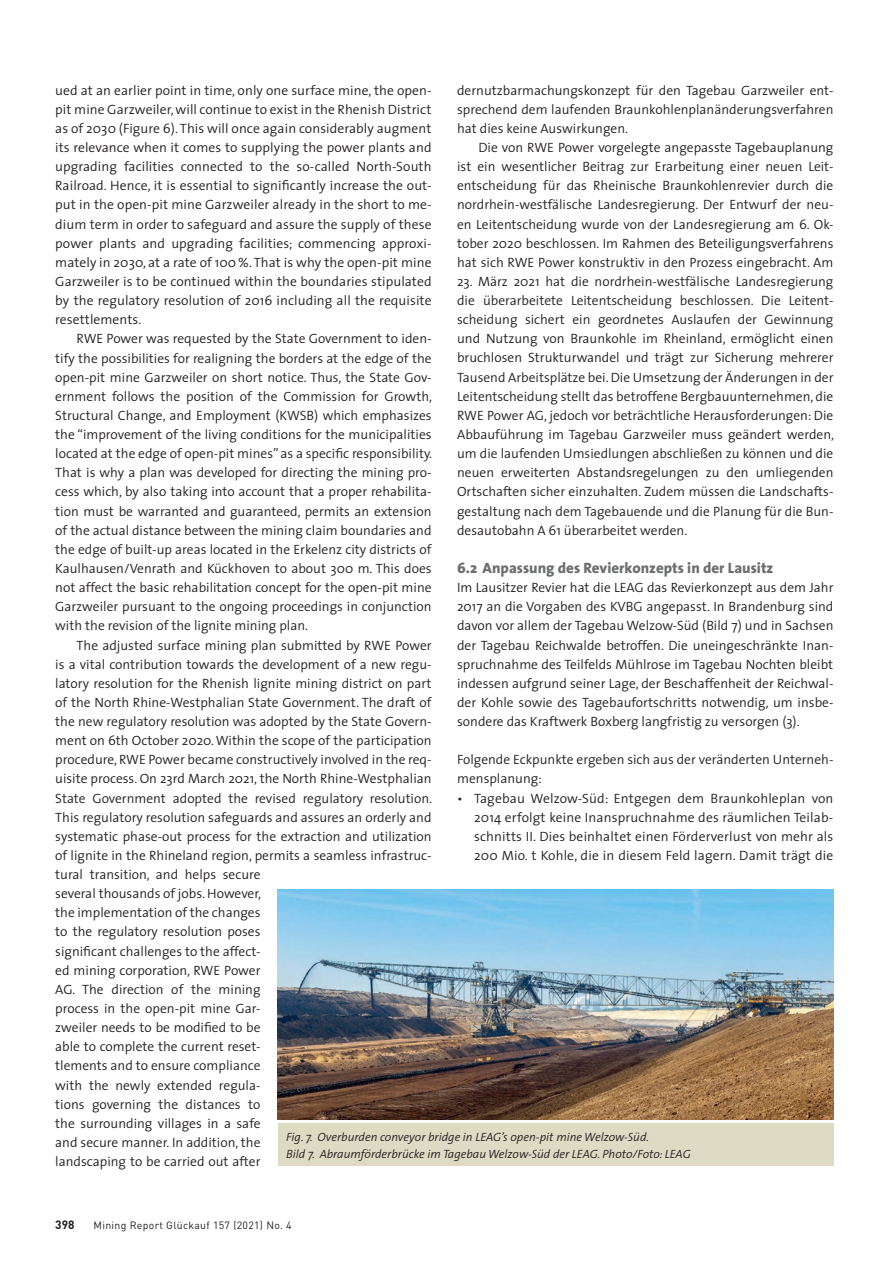
<style>
.page{position:relative;width:893px;height:1263px;background:#fff}
.page>*{position:absolute;margin:0;border:0;box-sizing:border-box;transform-origin:0 0}
.t1{font:800 15px "The Sans";color:#6c6d70}
.t2{font:300 13.5px/19.2px "The Sans";color:#231f20;text-align:justify}
.t3{font:italic 300 12px/16.5px "The Sans";color:#231f20}
.t4{font:700 12px "DIN";color:#231f20}
.t5{font:10.5px "DIN";letter-spacing:.03em;color:#231f20}
</style>
<div class="page">
<div style="left:278px;top:1124px;width:555px;height:42px;background:#dddbc3"></div>
<img style="left:278px;top:889px;width:555px;height:231px">
<p class="t2" style="left:55px;top:80px;width:378px">ued at an earlier point in time, only one surface mine, the open&shy;pit mine Garzweiler, will continue to exist in the Rhenish District as of 2030 (Figure 6). This will once again considerably augment its relevance when it comes to supplying the power plants and upgrading facilities connected to the so-called North-South Railroad. Hence, it is essential to significantly increase the out&shy;put in the open-pit mine Garzweiler already in the short to me&shy;dium term in order to safeguard and assure the supply of these power plants and upgrading facilities; commencing approxi&shy;mately in 2030, at a rate of 100%. That is why the open-pit mine Garzweiler is to be continued within the boundaries stipulated by the regulatory resolution of 2016 including all the requisite resettlements.</p>
<p class="t2" style="left:55px;top:329px;width:378px;text-indent:21px">RWE Power was requested by the State Government to iden&shy;tify the possibilities for realigning the borders at the edge of the open-pit mine Garzweiler on short notice. Thus, the State Gov&shy;ernment follows the position of the Commission for Growth, Structural Change, and Employment (KWSB) which emphasizes the “improvement of the living conditions for the municipalities located at the edge of open-pit mines” as a specific responsibility.<br>That is why a plan was developed for directing the mining pro&shy;cess which, by also taking into account that a proper rehabilita&shy;tion must be warranted and guaranteed, permits an extension of the actual distance between the mining claim boundaries and the edge of built-up areas located in the Erkelenz city districts of Kaulhausen/Venrath and Kückhoven to about 300 m. This does not affect the basic rehabilitation concept for the open-pit mine Garzweiler pursuant to the ongoing proceedings in conjunction with the revision of the lignite mining plan.</p>
<p class="t2" style="left:55px;top:635px;width:378px;text-align:left;text-indent:21px">The adjusted surface mining plan submitted by RWE Power is a vital contribution towards the development of a new regu&shy;latory resolution for the Rhenish lignite mining district on part of the North Rhine-Westphalian State Government. The draft of the new regulatory resolution was adopted by the State Govern&shy;ment on 6th October 2020. Within the scope of the participation procedure, RWE Power became constructively involved in the req&shy;uisite process. On 23rd March 2021, the North Rhine-Westphalian State Government adopted the revised regulatory resolution.<br>This regulatory resolution safeguards and assures an orderly and systematic phase-out process for the extraction and utilization of lignite in the Rhineland region, permits a seamless infrastruc&shy;tural transition, and helps secure<br>several thousands of jobs. However,<br>the implementation of the changes<br>to the regulatory resolution poses<br>significant challenges to the affect-<br>ed mining corporation, RWE Power<br>AG. The direction of the mining<br>process in the open-pit mine Gar-<br>zweiler needs to be modified to be<br>able to complete the current reset-<br>tlements and to ensure compliance<br>with the newly extended regula-<br>tions governing the distances to<br>the surrounding villages in a safe<br>and secure manner. In addition, the<br>landscaping to be carried out after</p>
<p class="t2" style="left:457px;top:80px;width:378px">dernutzbarmachungskonzept für den Tagebau Garzweiler ent&shy;sprechend dem laufenden Braunkohlenplanänderungsverfahren hat dies keine Auswirkungen.</p>
<p class="t2" style="left:457px;top:137px;width:378px;text-indent:21px">Die von RWE Power vorgelegte angepasste Tagebauplanung ist ein wesentlicher Beitrag zur Erarbeitung einer neuen Leit&shy;entscheidung für das Rheinische Braunkohlenrevier durch die nordrhein-westfälische Landesregierung. Der Entwurf der neu&shy;en Leitentscheidung wurde von der Landesregierung am 6. Ok&shy;tober 2020 beschlossen. Im Rahmen des Beteiligungsverfahrens hat sich RWE Power konstruktiv in den Prozess eingebracht. Am</p>
<p class="t2" style="left:457px;top:271px;width:378px">23. März 2021 hat die nordrhein-westfälische Landesregierung die überarbeitete Leitentscheidung beschlossen. Die Leitent&shy;scheidung sichert ein geordnetes Auslaufen der Gewinnung und Nutzung von Braunkohle im Rheinland, ermöglicht einen bruchlosen Strukturwandel und trägt zur Sicherung mehrerer Tausend Arbeitsplätze bei. Die Umsetzung der Änderungen in der Leitentscheidung stellt das betroffene Bergbauunternehmen, die RWE Power AG, jedoch vor beträchtliche Herausforderungen: Die Abbauführung im Tagebau Garzweiler muss geändert werden, um die laufenden Umsiedlungen abschließen zu können und die neuen erweiterten Abstandsregelungen zu den umliegenden Ortschaften sicher einzuhalten. Zudem müssen die Landschafts&shy;gestaltung nach dem Tagebauende und die Planung für die Bun&shy;desautobahn A 61 überarbeitet werden.</p>
<p class="t1" style="left:457px;top:555px;width:318px">6.2 Anpassung des Revierkonzepts in der Lausitz</p>
<p class="t2" style="left:457px;top:578px;width:378px">Im Lausitzer Revier hat die LEAG das Revierkonzept aus dem Jahr 2017 an die Vorgaben des KVBG angepasst. In Brandenburg sind davon vor allem der Tagebau Welzow-Süd (Bild 7) und in Sachsen der Tagebau Reichwalde betroffen. Die uneingeschränkte Inan&shy;spruchnahme des Teilfelds Mühlrose im Tagebau Nochten bleibt indessen aufgrund seiner Lage, der Beschaffenheit der Reichwal&shy;der Kohle sowie des Tagebaufortschritts notwendig, um insbe&shy;sondere das Kraftwerk Boxberg langfristig zu versorgen (3).</p>
<p class="t2" style="left:457px;top:750px;width:378px">Folgende Eckpunkte ergeben sich aus der veränderten Unterneh&shy;mensplanung:</p>
<p class="t2" style="left:474px;top:788px;width:361px;text-indent:-17px">• Tagebau Welzow-Süd: Entgegen dem Braunkohleplan von 2014 erfolgt keine Inanspruchnahme des räumlichen Teilab&shy;schnitts II. Dies beinhaltet einen Förderverlust von mehr als 200 Mio. t Kohle, die in diesem Feld lagern. Damit trägt die</p>
<p class="t3" style="left:286px;top:1128px;width:406px">Fig. 7. Overburden conveyor bridge in LEAG’s open-pit mine Welzow-Süd.<br>Bild 7. Abraumförderbrücke im Tagebau Welzow-Süd der LEAG. Photo/Foto: LEAG</p>
<p class="t4" style="left:55px;top:1217px;width:21px">398</p>
<p class="t5" style="left:94px;top:1218px;width:200px">Mining Report Glückauf 157 (2021) No. 4</p>
</div>
